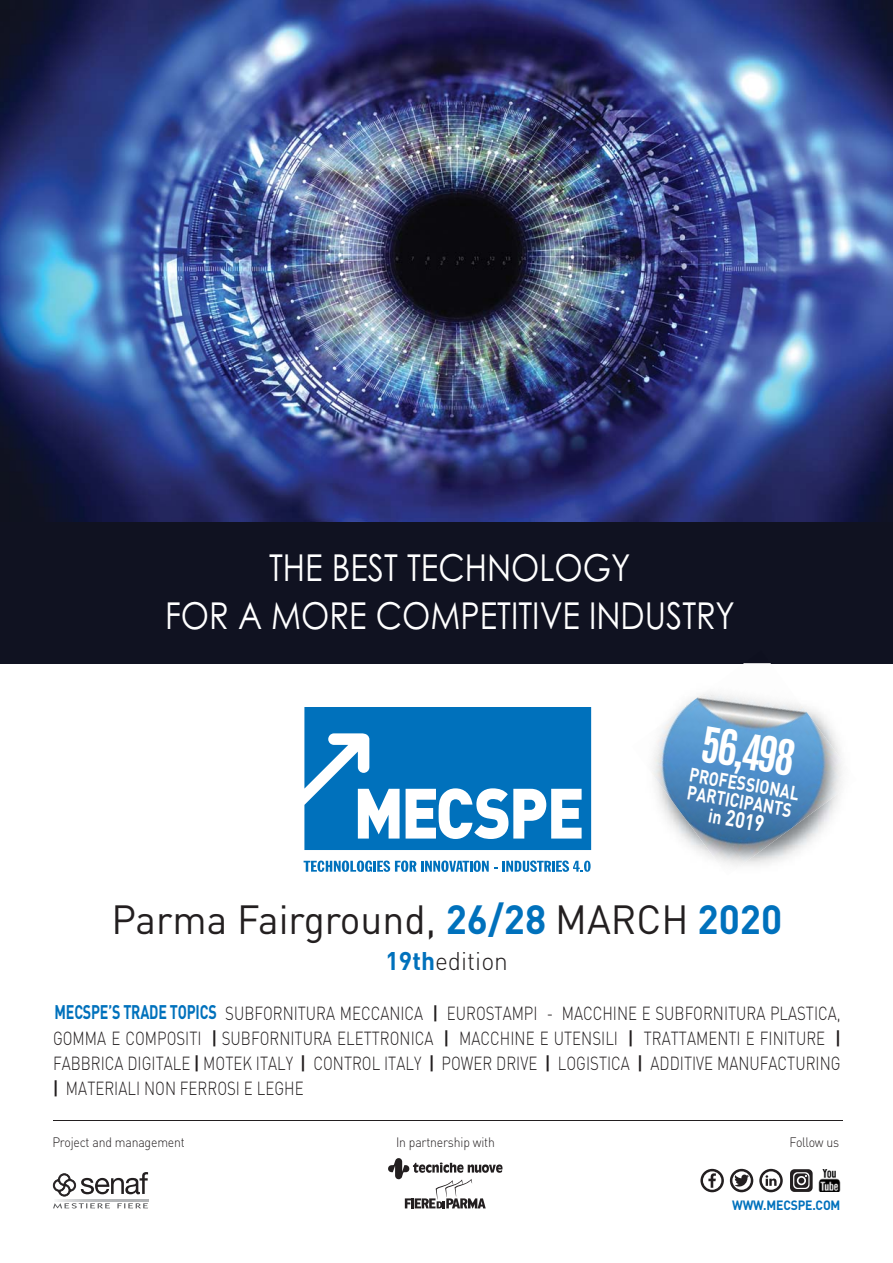
<style>
.page{position:relative;width:893px;height:1263px;background:#fff}
.page>*{position:absolute;margin:0;border:0;box-sizing:border-box;transform-origin:0 0}
.t1{font:700 41.7px "Antonio";color:#fff}
.t2{font:40.2px "DIN";color:#231f20}
.t3{font:37.05px/47.4px "Century Gothic";color:#fff;text-align:center;scale:.88 1}
.t4{font:300 25.35px "DIN";color:#231f20}
.t5{font:700 22.35px "DIN";color:#fff;scale:.8 1}
.t6{font:700 19.35px/18px "DIN";color:#fff;scale:.8 1}
.t7{font:300 18.75px/24.9px "DIN";color:#231f20;text-align:justify;scale:.8 1}
.t8{font:300 13.5px "DIN";letter-spacing:-.015em;color:#231f20;scale:.91 1}
.t9{font:700 13.35px "DIN";letter-spacing:-.015em;color:#0071bc;scale:.91 1}
.s1{font-size:19.35px}
.s2{font-weight:700;color:#0071bc}
.s3{font-weight:700;font-size:19.5px;color:#0071bc}
.s4{font-weight:700}
</style>
<div class="page">
<svg style="left:304px;top:707px;width:287px;height:143px"></svg>
<svg style="left:304px;top:860px;width:287px;height:12px"></svg>
<div style="left:0;top:0;width:893px;height:663px;background:#101221"></div>
<img style="left:0;top:0;width:893px;height:522px">
<hr style="left:53px;top:1120px;width:790px;height:1px;background:#231f20">
<svg style="left:388px;top:1158px;width:114px;height:50px"></svg>
<svg style="left:730px;top:1169px;width:23px;height:23px"></svg>
<svg style="left:700px;top:1169px;width:24px;height:23px"></svg>
<svg style="left:759px;top:1169px;width:24px;height:23px"></svg>
<svg style="left:790px;top:1169px;width:23px;height:23px"></svg>
<img style="left:818px;top:1169px;width:23px;height:23px">
<svg style="left:56px;top:1200px;width:92px;height:1px"></svg>
<svg style="left:53px;top:1172px;width:95px;height:24px"></svg>
<svg style="left:53px;top:1203px;width:57px;height:5px"></svg>
<svg style="left:117px;top:1203px;width:31px;height:5px"></svg>
<img style="left:632px;top:663px;width:225px;height:203px">
<h3 class="t3" style="left:165px;top:545px;width:649px">THE BEST TECHNOLOGY<br>FOR A MORE COMPETITIVE INDUSTRY</h3>
<h1 class="t1" style="left:705px;top:725px;width:95px;rotate:10deg">56,498</h1>
<p class="t6" style="left:691px;top:765px;width:140px;rotate:10deg">PROFESSIONAL<br>PARTICIPANTS</p>
<p class="t5" style="left:711px;top:802px;width:72px;rotate:10deg"><span class="s1">in</span> 2019</p>
<h2 class="t2" style="left:111px;top:897px;width:672px">Parma Fairground, <span class="s2">26/28</span> MARCH <span class="s2">2020</span></h2>
<h3 class="t4" style="left:386px;top:951px;width:124px"><span class="s2">19th</span>edition</h3>
<p class="t7" style="left:55px;top:1003px;width:984px"><span class="s3">MECSPE’S TRADE TOPICS</span> SUBFORNITURA MECCANICA <span class="s4">|</span> EUROSTAMPI - MACCHINE E SUBFORNITURA PLASTICA,</p>
<p class="t7" style="left:53px;top:1028px;width:986px">GOMMA E COMPOSITI <span class="s4">|</span> SUBFORNITURA ELETTRONICA <span class="s4">|</span> MACCHINE E UTENSILI <span class="s4">|</span> TRATTAMENTI E FINITURE <span class="s4">| </span>FABBRICA DIGITALE <span class="s4">|</span> MOTEK ITALY <span class="s4">|</span> CONTROL ITALY <span class="s4">|</span> POWER DRIVE <span class="s4">|</span> LOGISTICA <span class="s4">|</span> ADDITIVE MANUFACTURING <span class="s4">|</span> MATERIALI NON FERROSI E LEGHE</p>
<p class="t8" style="left:52px;top:1137px;width:147px">Project and management</p>
<p class="t8" style="left:396px;top:1137px;width:110px">In partnership with</p>
<p class="t8" style="left:790px;top:1137px;width:56px">Follow us</p>
<p class="t9" style="left:732px;top:1198px;width:121px">WWW.MECSPE.COM</p>
</div>
